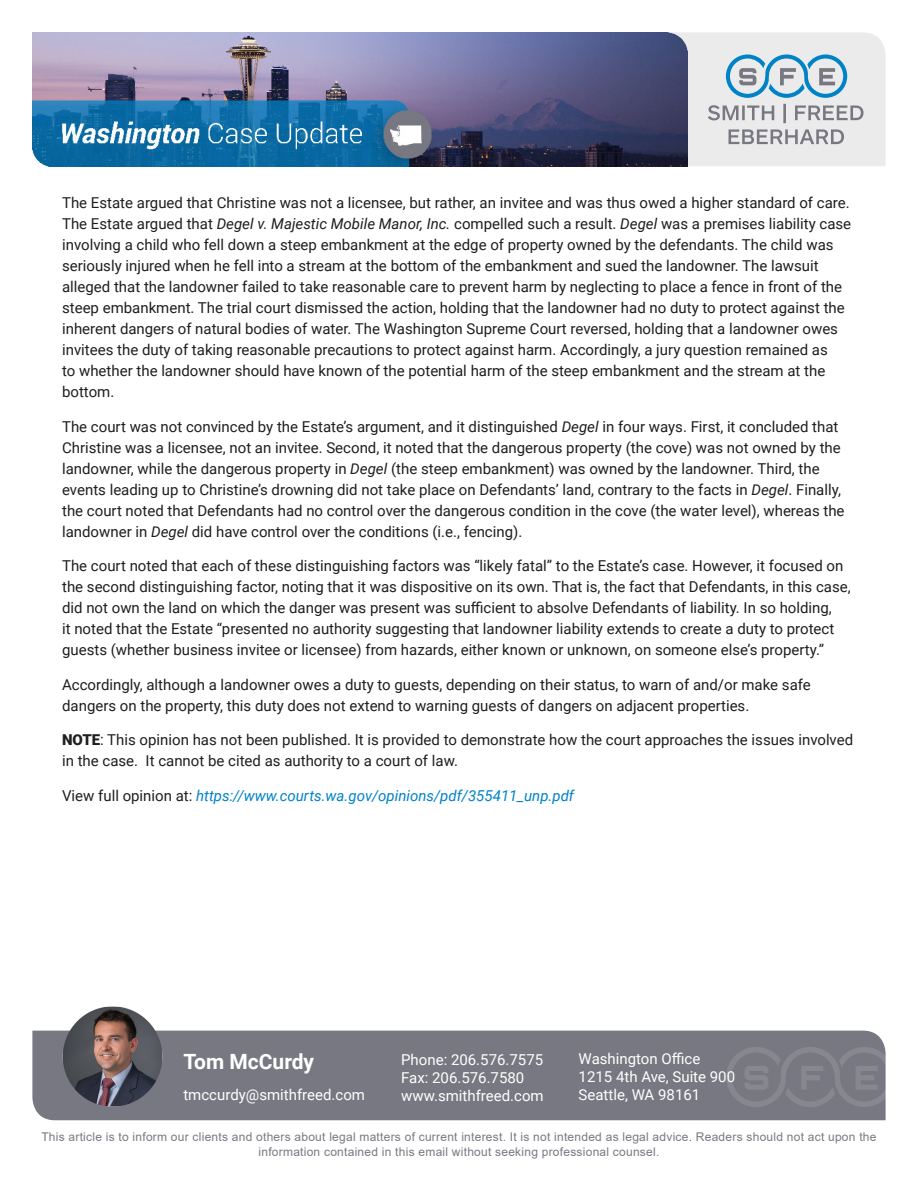
<style>
.page{position:relative;width:918px;height:1188px;background:#fff}
.page>*{position:absolute;margin:0;border:0;box-sizing:border-box;transform-origin:0 0}
.t1{font:700 21px "Roboto";color:#fff}
.t2{font:15px/21px "Roboto";color:#1e1e1e}
.t3{font:15px "Roboto";color:#fff}
.t4{font:italic 15px "Roboto";color:#0082c7}
.t5{font:12px/14.4px "Arial";letter-spacing:.02em;color:#787882;text-align:center}
.s1{font-style:italic}
.s2{font-weight:900}
.s3{font-style:normal;color:#1e1e1e}
</style>
<div class="page">
<svg style="left:688px;top:32px;width:198px;height:134px"></svg>
<img style="left:32px;top:32px;width:656px;height:134px">
<div style="left:32px;top:1031px;width:854px;height:89px;background:#787882"></div>
<svg style="left:726px;top:1047px;width:160px;height:60px"></svg>
<img style="left:62px;top:1006px;width:103px;height:103px">
<p class="t2" style="left:62px;top:192px;width:791px">The Estate argued that Christine was not a licensee, but rather, an invitee and was thus owed a higher standard of care.<br>The Estate argued that <span class="s1">Degel v. Majestic Mobile Manor, Inc.</span> compelled such a result. <span class="s1">Degel</span> was a premises liability case involving a child who fell down a steep embankment at the edge of property owned by the defendants. The child was seriously injured when he fell into a stream at the bottom of the embankment and sued the landowner. The lawsuit alleged that the landowner failed to take reasonable care to prevent harm by neglecting to place a fence in front of the steep embankment. The trial court dismissed the action, holding that the landowner had no duty to protect against the inherent dangers of natural bodies of water. The Washington Supreme Court reversed, holding that a landowner owes invitees the duty of taking reasonable precautions to protect against harm. Accordingly, a jury question remained as<br>to whether the landowner should have known of the potential harm of the steep embankment and the stream at the bottom.</p>
<p class="t2" style="left:62px;top:415px;width:784px">The court was not convinced by the Estate’s argument, and it distinguished <span class="s1">Degel</span> in four ways. First, it concluded that Christine was a licensee, not an invitee. Second, it noted that the dangerous property (the cove) was not owned by the landowner, while the dangerous property in <span class="s1">Degel</span> (the steep embankment) was owned by the landowner. Third, the events leading up to Christine’s drowning did not take place on Defendants’ land, contrary to the facts in <span class="s1">Degel</span>. Finally, the court noted that Defendants had no control over the dangerous condition in the cove (the water level), whereas the landowner in <span class="s1">Degel</span> did have control over the conditions (i.e., fencing).</p>
<p class="t2" style="left:62px;top:555px;width:790px">The court noted that each of these distinguishing factors was “likely fatal” to the Estate’s case. However, it focused on the second distinguishing factor, noting that it was dispositive on its own. That is, the fact that Defendants, in this case, did not own the land on which the danger was present was sufficient to absolve Defendants of liability. In so holding,<br>it noted that the Estate “presented no authority suggesting that landowner liability extends to create a duty to protect guests (whether business invitee or licensee) from hazards, either known or unknown, on someone else’s property.”</p>
<p class="t2" style="left:62px;top:673px;width:750px">Accordingly, although a landowner owes a duty to guests, depending on their status, to warn of and/or make safe dangers on the property, this duty does not extend to warning guests of dangers on adjacent properties.</p>
<p class="t2" style="left:62px;top:729px;width:793px"><span class="s2">NOTE</span>: This opinion has not been published. It is provided to demonstrate how the court approaches the issues involved in the case. It cannot be cited as authority to a court of law.</p>
<p class="t4" style="left:62px;top:785px;width:514px"><span class="s3">View full opinion at:</span> https://www.courts.wa.gov/opinions/pdf/355411_unp.pdf</p>
<p class="t1" style="left:183px;top:1047px;width:132px">Tom McCurdy</p>
<p class="t3" style="left:183px;top:1084px;width:183px">tmccurdy@smithfreed.com</p>
<p class="t3" style="left:401px;top:1049px;width:144px">Phone: 206.576.7575</p>
<p class="t3" style="left:401px;top:1067px;width:125px">Fax: 206.576.7580</p>
<p class="t3" style="left:401px;top:1085px;width:144px">www.smithfreed.com</p>
<p class="t3" style="left:579px;top:1048px;width:123px">Washington Office</p>
<p class="t3" style="left:579px;top:1066px;width:158px">1215 4th Ave, Suite 900</p>
<p class="t3" style="left:579px;top:1084px;width:123px">Seattle, WA 98161</p>
<p class="t5" style="left:41px;top:1130px;width:837px">This article is to inform our clients and others about legal matters of current interest. It is not intended as legal advice. Readers should not act upon the information contained in this email without seeking professional counsel.</p>
</div>
